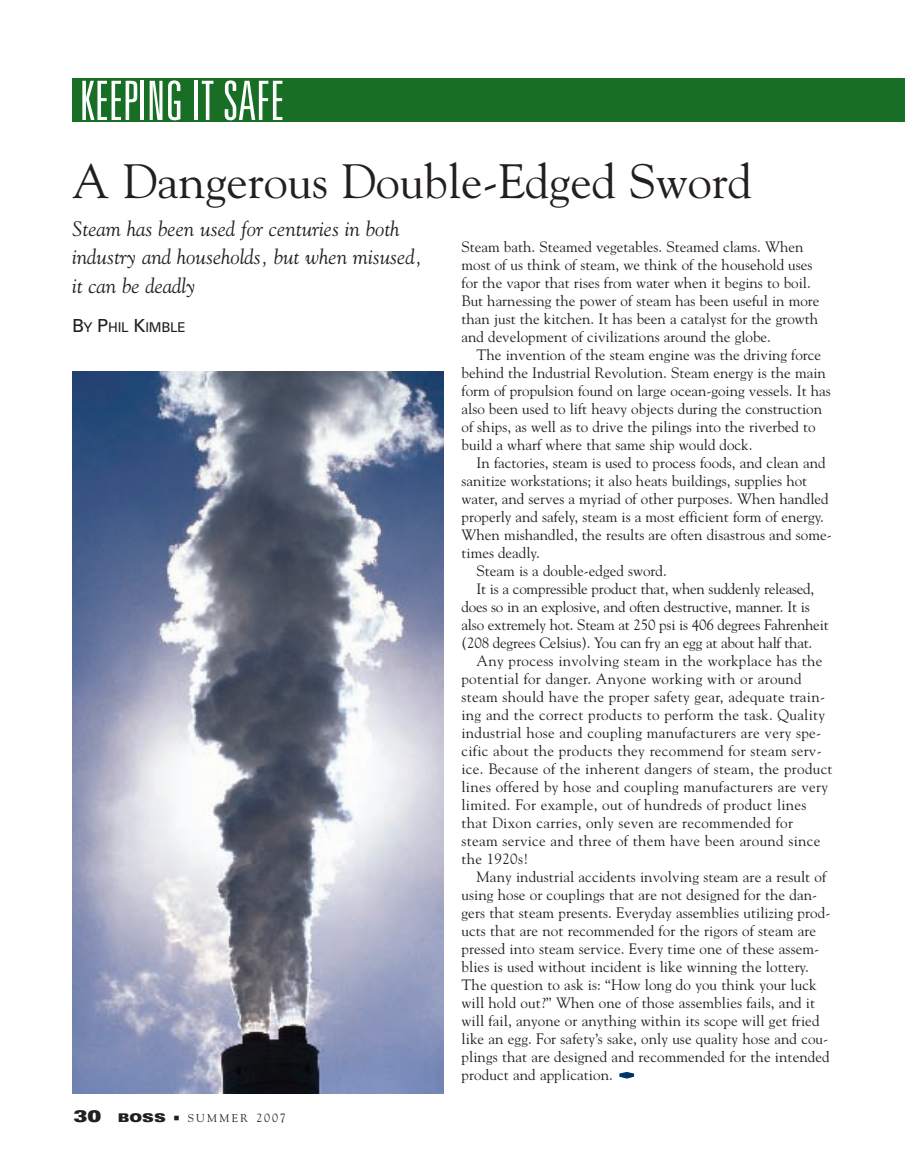
<style>
.page{position:relative;width:905px;height:1175px;background:#fff}
.page>*{position:absolute;margin:0;border:0;box-sizing:border-box;transform-origin:0 0}
.t1{font:300 ultra-condensed 54.3px "Univers";color:#fff}
.t2{font:48px "Goudy";color:#231f20}
.t3{font:italic 21px/28.5px "Goudy";color:#231f20}
.t4{font:15px/18px "Goudy";letter-spacing:.005em;color:#231f20}
.t5{font:15px "Goudy";letter-spacing:-.015em;color:#231f20}
.t6{font:13.5px "Univers";letter-spacing:-.02em;color:#231f20}
.t7{font:900 expanded 12px "Univers";color:#231f20}
.t8{font:11.25px "Goudy";letter-spacing:.2em;color:#231f20}
.s1{font-size:18px}
.s2{font-size:16.5px}
.s3{font-size:12px}
</style>
<div class="page">
<div style="left:72px;top:79px;width:832px;height:43px;background:#196e26"></div>
<svg style="left:619px;top:1072px;width:15px;height:6px"></svg>
<img style="left:72px;top:371px;width:371px;height:722px">
<h1 class="t1" style="left:80px;top:81px;width:206px">KEEPING IT SAFE</h1>
<h2 class="t2" style="left:72px;top:153px;width:681px">A Dangerous Double-Edged Sword</h2>
<h3 class="t3" style="left:72px;top:214px;width:351px">Steam has been used for centuries in both industry and households, but when misused, it can be deadly</h3>
<p class="t4" style="left:461px;top:238px;width:359px">Steam bath. Steamed vegetables. Steamed clams. When most of us think of steam, we think of the household uses for the vapor that rises from water when it begins to boil.<br>But harnessing the power of steam has been useful in more than just the kitchen. It has been a catalyst for the growth and development of civilizations around the globe.</p>
<p class="t4" style="left:461px;top:346px;width:371px;text-indent:15px">The invention of the steam engine was the driving force behind the Industrial Revolution. Steam energy is the main form of propulsion found on large ocean-going vessels. It has also been used to lift heavy objects during the construction of ships, as well as to drive the pilings into the riverbed to build a wharf where that same ship would dock.</p>
<p class="t4" style="left:476px;top:454px;width:350px">In factories, steam is used to process foods, and clean and</p>
<p class="t4" style="left:461px;top:472px;width:347px">sanitize workstations; it also heats buildings, supplies hot</p>
<p class="t4" style="left:461px;top:490px;width:369px">water, and serves a myriad of other purposes. When handled</p>
<p class="t4" style="left:461px;top:508px;width:364px">properly and safely, steam is a most efficient form of energy.</p>
<p class="t4" style="left:461px;top:526px;width:371px">When mishandled, the results are often disastrous and some-</p>
<p class="t4" style="left:461px;top:544px;width:80px">times deadly.</p>
<p class="t4" style="left:476px;top:562px;width:192px">Steam is a double-edged sword.</p>
<p class="t5" style="left:476px;top:580px;width:339px">It is a compressible product that, when suddenly released,</p>
<p class="t5" style="left:461px;top:598px;width:350px">does so in an explosive, and often destructive, manner. It is</p>
<p class="t5" style="left:461px;top:616px;width:368px">also extremely hot. Steam at 250 psi is 406 degrees Fahrenheit</p>
<p class="t5" style="left:461px;top:634px;width:352px">(208 degrees Celsius). You can fry an egg at about half that.</p>
<p class="t4" style="left:476px;top:652px;width:347px">Any process involving steam in the workplace has the</p>
<p class="t4" style="left:461px;top:670px;width:342px">potential for danger. Anyone working with or around</p>
<p class="t4" style="left:461px;top:688px;width:365px">steam should have the proper safety gear, adequate train-</p>
<p class="t4" style="left:461px;top:706px;width:365px">ing and the correct products to perform the task. Quality</p>
<p class="t4" style="left:461px;top:724px;width:361px">industrial hose and coupling manufacturers are very spe-</p>
<p class="t4" style="left:461px;top:742px;width:362px">cific about the products they recommend for steam serv-</p>
<p class="t4" style="left:461px;top:760px;width:372px">ice. Because of the inherent dangers of steam, the product</p>
<p class="t4" style="left:461px;top:778px;width:368px">lines offered by hose and coupling manufacturers are very</p>
<p class="t4" style="left:461px;top:796px;width:346px">limited. For example, out of hundreds of product lines</p>
<p class="t4" style="left:461px;top:814px;width:333px">that Dixon carries, only seven are recommended for</p>
<p class="t4" style="left:461px;top:832px;width:360px">steam service and three of them have been around since</p>
<p class="t4" style="left:461px;top:850px;width:68px">the 1920s!</p>
<p class="t4" style="left:476px;top:868px;width:351px">Many industrial accidents involving steam are a result of</p>
<p class="t4" style="left:461px;top:886px;width:357px">using hose or couplings that are not designed for the dan-</p>
<p class="t4" style="left:461px;top:904px;width:370px">gers that steam presents. Everyday assemblies utilizing prod-</p>
<p class="t4" style="left:461px;top:922px;width:356px">ucts that are not recommended for the rigors of steam are</p>
<p class="t4" style="left:461px;top:940px;width:359px">pressed into steam service. Every time one of these assem-</p>
<p class="t4" style="left:461px;top:958px;width:349px">blies is used without incident is like winning the lottery.</p>
<p class="t4" style="left:461px;top:976px;width:356px">The question to ask is: “How long do you think your luck</p>
<p class="t4" style="left:461px;top:994px;width:355px">will hold out?” When one of those assemblies fails, and it</p>
<p class="t4" style="left:461px;top:1012px;width:359px">will fail, anyone or anything within its scope will get fried</p>
<p class="t4" style="left:461px;top:1030px;width:368px">like an egg. For safety’s sake, only use quality hose and cou-</p>
<p class="t4" style="left:461px;top:1048px;width:369px">plings that are designed and recommended for the intended</p>
<p class="t4" style="left:461px;top:1066px;width:153px">product and application.</p>
<p class="t6" style="left:72px;top:322px;width:115px"><span class="s1">B</span>Y <span class="s1">P</span>HIL <span class="s1">K</span>IMBLE</p>
<p class="t7" style="left:74px;top:1113px;width:94px"><span class="s2">30</span> BOSS</p>
<p class="t8" style="left:188px;top:1111px;width:100px">SUMMER <span class="s3">2007</span></p>
</div>
